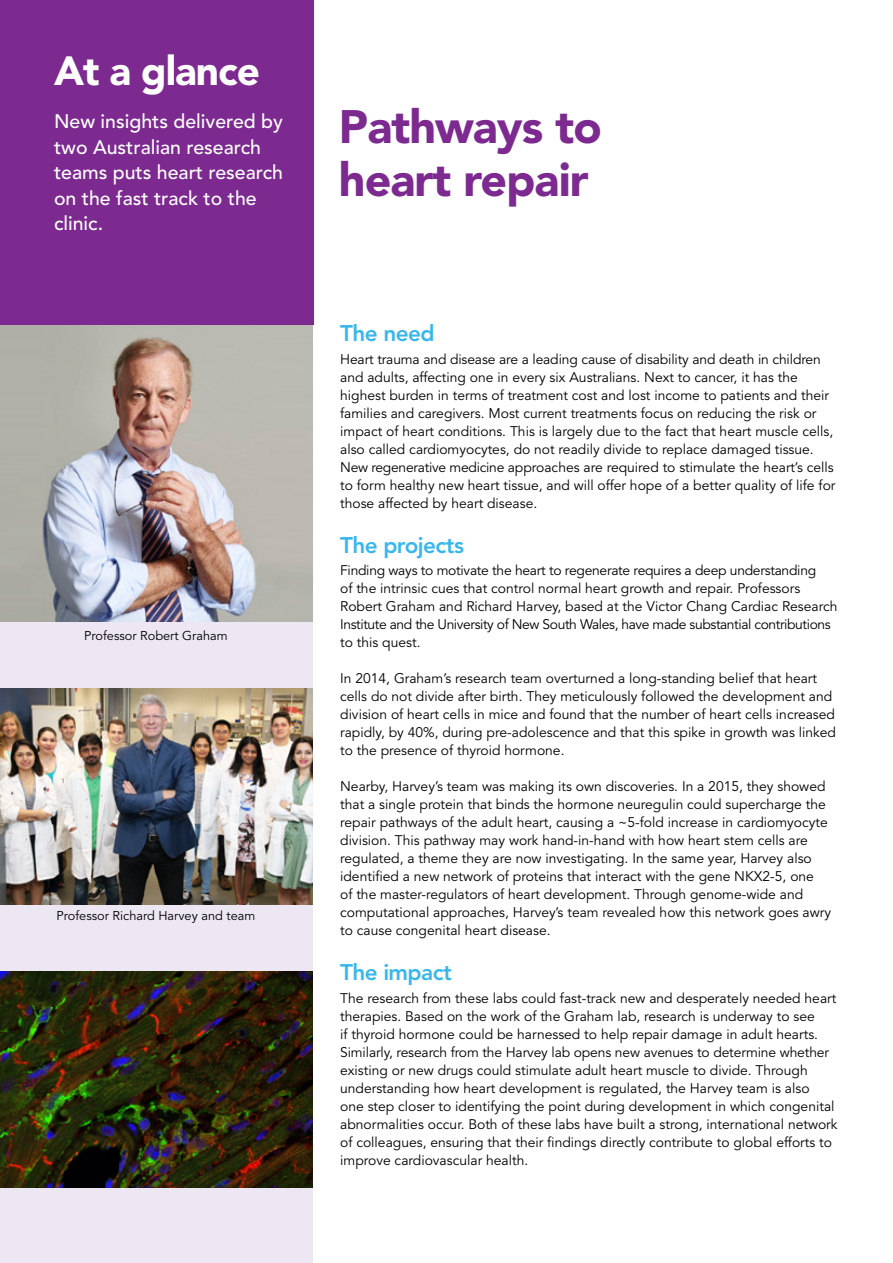
<style>
.page{position:relative;width:893px;height:1263px;background:#fff}
.page>*{position:absolute;margin:0;border:0;box-sizing:border-box;transform-origin:0 0}
.t1{font:900 46.5px/52.5px "Avenir LT Std";letter-spacing:-.02em;color:#7c2a90}
.t2{font:900 40.5px "Avenir LT Std";color:#fff}
.t3{font:800 22.5px "Avenir LT Std";letter-spacing:-.025em;color:#39b7ea}
.t4{font:500 19.5px/25.5px "Avenir LT Std";color:#fff}
.t5{font:13.8px/18px "Avenir LT Std";color:#000}
.t6{font:13.8px/18px "Avenir LT Std";letter-spacing:-.02em;color:#000}
.t7{font:12.75px "Avenir LT Std";color:#000}
</style>
<div class="page">
<div style="left:0;top:312px;width:313px;height:951px;background:#ede7f3"></div>
<img style="left:0;top:324px;width:313px;height:298px">
<img style="left:0;top:688px;width:313px;height:217px">
<img style="left:0;top:971px;width:313px;height:216px">
<div style="left:0;top:0;width:313px;height:324px;background:#7c2a90"></div>
<h2 class="t2" style="left:54px;top:46px;width:207px">At a glance</h2>
<h3 class="t4" style="left:54px;top:109px;width:231px">New insights delivered by two Australian research teams puts heart research on the fast track to the clinic.</h3>
<h1 class="t1" style="left:339px;top:101px;width:264px">Pathways to heart repair</h1>
<p class="t7" style="left:84px;top:628px;width:145px">Professor Robert Graham</p>
<p class="t7" style="left:57px;top:909px;width:200px">Professor Richard Harvey and team</p>
<h3 class="t3" style="left:340px;top:320px;width:96px">The need</h3>
<p class="t5" style="left:340px;top:350px;width:497px">Heart trauma and disease are a leading cause of disability and death in children and adults, affecting one in every six Australians. Next to cancer, it has the highest burden in terms of treatment cost and lost income to patients and their families and caregivers. Most current treatments focus on reducing the risk or impact of heart conditions. This is largely due to the fact that heart muscle cells, also called cardiomyocytes, do not readily divide to replace damaged tissue.<br>New regenerative medicine approaches are required to stimulate the heart’s cells to form healthy new heart tissue, and will offer hope of a better quality of life for those affected by heart disease.</p>
<h3 class="t3" style="left:340px;top:531px;width:125px">The projects</h3>
<p class="t6" style="left:340px;top:562px;width:499px">Finding ways to motivate the heart to regenerate requires a deep understanding<br>of the intrinsic cues that control normal heart growth and repair. Professors Robert Graham and Richard Harvey, based at the Victor Chang Cardiac Research Institute and the University of New South Wales, have made substantial contributions to this quest.</p>
<p class="t5" style="left:340px;top:670px;width:497px">In 2014, Graham’s research team overturned a long-standing belief that heart cells do not divide after birth. They meticulously followed the development and division of heart cells in mice and found that the number of heart cells increased rapidly, by 40%, during pre-adolescence and that this spike in growth was linked to the presence of thyroid hormone.</p>
<p class="t5" style="left:340px;top:778px;width:492px">Nearby, Harvey’s team was making its own discoveries. In a 2015, they showed that a single protein that binds the hormone neuregulin could supercharge the repair pathways of the adult heart, causing a ~5-fold increase in cardiomyocyte division. This pathway may work hand-in-hand with how heart stem cells are regulated, a theme they are now investigating. In the same year, Harvey also identified a new network of proteins that interact with the gene NKX2-5, one<br>of the master-regulators of heart development. Through genome-wide and computational approaches, Harvey’s team revealed how this network goes awry to cause congenital heart disease.</p>
<h3 class="t3" style="left:340px;top:959px;width:113px">The impact</h3>
<p class="t5" style="left:340px;top:989px;width:499px">The research from these labs could fast-track new and desperately needed heart therapies. Based on the work of the Graham lab, research is underway to see<br>if thyroid hormone could be harnessed to help repair damage in adult hearts.<br>Similarly, research from the Harvey lab opens new avenues to determine whether existing or new drugs could stimulate adult heart muscle to divide. Through understanding how heart development is regulated, the Harvey team is also<br>one step closer to identifying the point during development in which congenital abnormalities occur. Both of these labs have built a strong, international network of colleagues, ensuring that their findings directly contribute to global efforts to improve cardiovascular health.</p>
</div>
